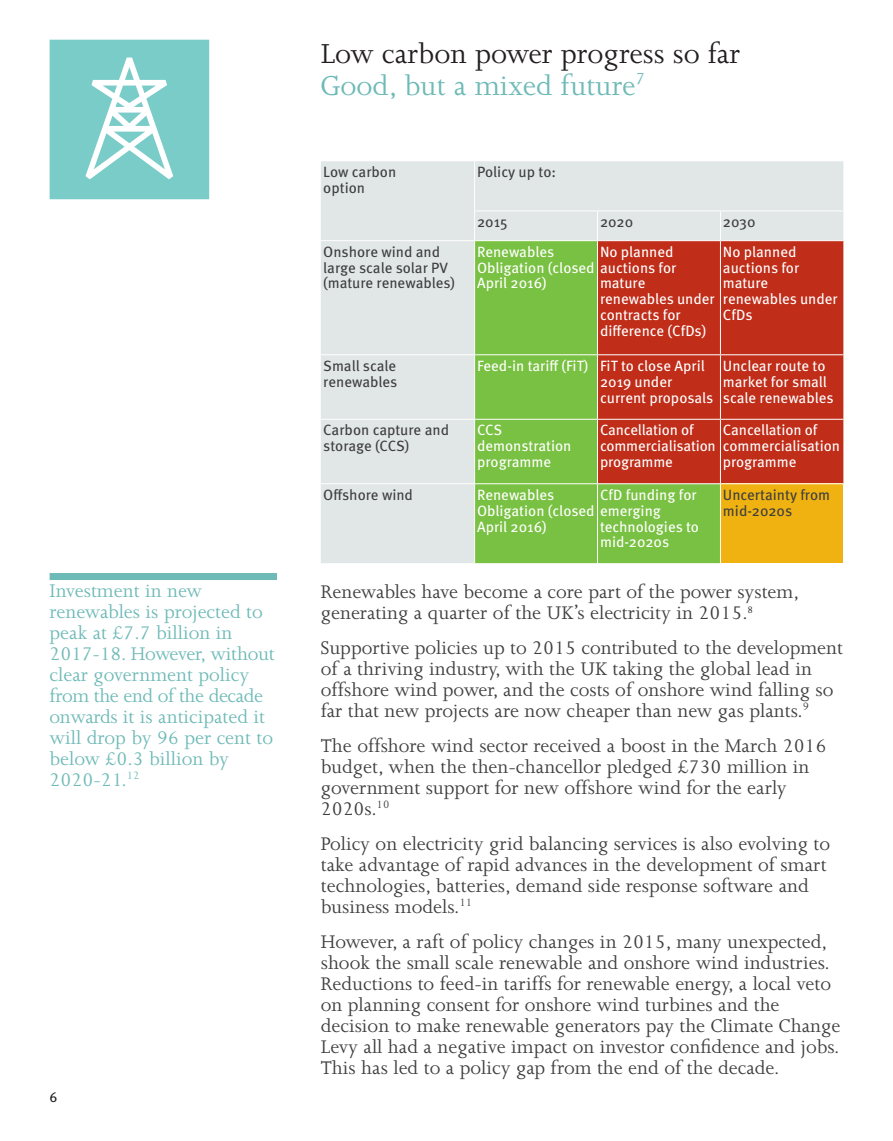
<style>
.page{position:relative;width:893px;height:1141px;background:#fff}
.page>*{position:absolute;margin:0;border:0;box-sizing:border-box;transform-origin:0 0}
.t1{font:31.5px/31.5px "Joanna";color:#231f20}
.t2{font:21px/21px "Joanna";color:#3e3e3f}
.t3{font:21px/21px "Joanna";color:#6ebab7}
.t4{font:14.88px/15.8px "Meta OT";letter-spacing:-.005em;color:#fff}
.t5{font:14.88px/15.8px "Meta OT";color:#3e3e3f}
.t6{font:14px "Meta OT";color:#231f20}
.s1{color:#6ebab7}
</style>
<div class="page">
<div style="left:321px;top:161px;width:522px;height:402px;background:#e1e6e6"></div>
<div style="left:475px;top:241px;width:245px;height:322px;background:#79c142"></div>
<div style="left:598px;top:241px;width:245px;height:242px;background:#c02d19"></div>
<div style="left:720px;top:484px;width:123px;height:79px;background:#efb211"></div>
<hr style="left:474px;top:161px;width:1px;height:49px;background:#fff">
<hr style="left:474px;top:210px;width:123px;height:1px;background:#fff">
<svg style="left:474px;top:211px;width:1px;height:29px"></svg>
<hr style="left:597px;top:210px;width:123px;height:1px;background:#fff">
<svg style="left:597px;top:211px;width:1px;height:29px"></svg>
<hr style="left:720px;top:210px;width:123px;height:1px;background:#fff">
<svg style="left:720px;top:211px;width:1px;height:29px"></svg>
<hr style="left:321px;top:240px;width:154px;height:1px;background:#fff">
<hr style="left:475px;top:240px;width:122px;height:1px;background:#fff">
<hr style="left:474px;top:241px;width:1px;height:113px;background:#fff">
<hr style="left:597px;top:240px;width:123px;height:1px;background:#fff">
<hr style="left:597px;top:241px;width:1px;height:113px;background:#fff">
<hr style="left:720px;top:240px;width:123px;height:1px;background:#fff">
<hr style="left:720px;top:241px;width:1px;height:113px;background:#fff">
<hr style="left:321px;top:354px;width:154px;height:1px;background:#fff">
<hr style="left:475px;top:354px;width:122px;height:1px;background:#fff">
<hr style="left:474px;top:355px;width:1px;height:64px;background:#fff">
<hr style="left:597px;top:354px;width:123px;height:1px;background:#fff">
<hr style="left:597px;top:355px;width:1px;height:64px;background:#fff">
<hr style="left:720px;top:354px;width:123px;height:1px;background:#fff">
<hr style="left:720px;top:355px;width:1px;height:64px;background:#fff">
<hr style="left:321px;top:419px;width:154px;height:1px;background:#fff">
<hr style="left:475px;top:419px;width:122px;height:1px;background:#fff">
<hr style="left:474px;top:420px;width:1px;height:63px;background:#fff">
<hr style="left:597px;top:419px;width:123px;height:1px;background:#fff">
<hr style="left:597px;top:420px;width:1px;height:63px;background:#fff">
<hr style="left:720px;top:419px;width:123px;height:1px;background:#fff">
<hr style="left:720px;top:420px;width:1px;height:63px;background:#fff">
<hr style="left:321px;top:483px;width:154px;height:1px;background:#fff">
<hr style="left:475px;top:483px;width:122px;height:1px;background:#fff">
<hr style="left:474px;top:484px;width:1px;height:79px;background:#fff">
<hr style="left:597px;top:483px;width:123px;height:1px;background:#fff">
<hr style="left:597px;top:484px;width:1px;height:79px;background:#fff">
<hr style="left:720px;top:483px;width:123px;height:1px;background:#fff">
<hr style="left:720px;top:484px;width:1px;height:79px;background:#fff">
<div style="left:50px;top:573px;width:227px;height:7px;background:#6ebab7"></div>
<svg style="left:50px;top:40px;width:159px;height:159px;background:#8cd3cf"></svg>
<p class="t3" style="left:50px;top:581px;width:227px">Investment in new renewables is projected to peak at £7.7 billion in<br>2017-18. However, without clear government policy from the end of the decade onwards it is anticipated it will drop by 96 per cent to below £0.3 billion by<br>2020-21.<sup>12</sup></p>
<p class="t6" style="left:50px;top:1088px;width:10px">6</p>
<h1 class="t1" style="left:321px;top:38px;width:421px">Low carbon power progress so far<br><span class="s1">Good, but a mixed future</span><sup>7</sup></h1>
<p class="t5" style="left:323px;top:165px;width:75px">Low carbon option</p>
<p class="t5" style="left:477px;top:165px;width:81px">Policy up to:</p>
<p class="t5" style="left:477px;top:214px;width:32px">2015</p>
<p class="t5" style="left:600px;top:214px;width:35px">2020</p>
<p class="t5" style="left:723px;top:214px;width:34px">2030</p>
<p class="t5" style="left:323px;top:244px;width:133px">Onshore wind and large scale solar PV (mature renewables)</p>
<p class="t4" style="left:477px;top:244px;width:201px">Renewables<br>Obligation (closed auctions for<br>April 2016)</p>
<p class="t4" style="left:600px;top:236px;width:75px;line-height:31.5px">No planned mature</p>
<p class="t4" style="left:600px;top:291px;width:116px">renewables under contracts for difference (CfDs)</p>
<p class="t4" style="left:723px;top:244px;width:116px">No planned auctions for mature renewables under<br>CfDs</p>
<p class="t5" style="left:323px;top:358px;width:75px">Small scale renewables</p>
<p class="t4" style="left:600px;top:358px;width:115px;text-indent:-123px">Feed-in tariff (FiT) FiT to close April<br>2019 under current proposals</p>
<p class="t4" style="left:723px;top:358px;width:112px">Unclear route to market for small scale renewables</p>
<p class="t5" style="left:323px;top:423px;width:127px">Carbon capture and storage (CCS)</p>
<p class="t4" style="left:477px;top:423px;width:96px">CCS demonstration programme</p>
<p class="t4" style="left:600px;top:423px;width:117px">Cancellation of commercialisation programme</p>
<p class="t4" style="left:723px;top:423px;width:119px">Cancellation of commercialisation programme</p>
<p class="t5" style="left:323px;top:487px;width:91px">Offshore wind</p>
<p class="t4" style="left:477px;top:487px;width:185px">Renewables<br>Obligation (closed emerging<br>April 2016)</p>
<p class="t4" style="left:600px;top:479px;width:101px;line-height:31.5px">CfD funding for technologies to</p>
<p class="t4" style="left:600px;top:534px;width:71px">mid-2020s</p>
<p class="t5" style="left:723px;top:487px;width:109px">Uncertainty from mid-2020s</p>
<p class="t2" style="left:321px;top:581px;width:480px">Renewables have become a core part of the power system, generating a quarter of the UK’s electricity in 2015.<sup>8</sup></p>
<p class="t2" style="left:321px;top:637px;width:524px">Supportive policies up to 2015 contributed to the development of a thriving industry, with the UK taking the global lead in offshore wind power, and the costs of onshore wind falling so far that new projects are now cheaper than new gas plants.<sup>9</sup></p>
<p class="t2" style="left:321px;top:735px;width:507px">The offshore wind sector received a boost in the March 2016 budget, when the then-chancellor pledged £730 million in government support for new offshore wind for the early 2020s.<sup>10</sup></p>
<p class="t2" style="left:321px;top:833px;width:511px">Policy on electricity grid balancing services is also evolving to take advantage of rapid advances in the development of smart technologies, batteries, demand side response software and business models.<sup>11</sup></p>
<p class="t2" style="left:321px;top:931px;width:521px">However, a raft of policy changes in 2015, many unexpected, shook the small scale renewable and onshore wind industries.<br>Reductions to feed-in tariffs for renewable energy, a local veto on planning consent for onshore wind turbines and the decision to make renewable generators pay the Climate Change Levy all had a negative impact on investor confidence and jobs.<br>This has led to a policy gap from the end of the decade.</p>
</div>
